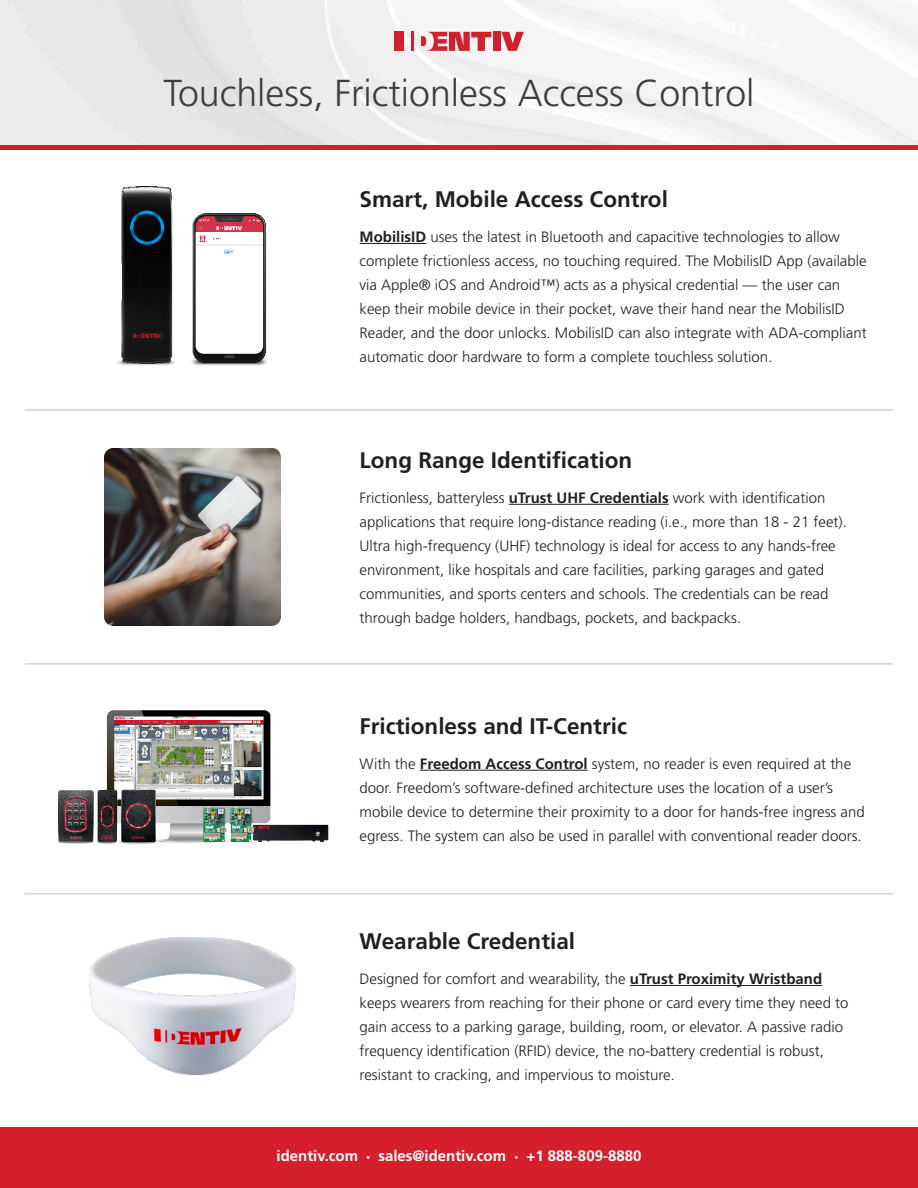
<style>
.page{position:relative;width:918px;height:1188px;background:#fff}
.page>*{position:absolute;margin:0;border:0;box-sizing:border-box;transform-origin:0 0}
.t1{font:300 37.5px "Frutiger LT Std";color:#3e3e3f}
.Section_Titles{font:700 22.5px "Frutiger LT Std";color:#231f20}
.Body_Paragraph{font:300 15px/24px "Frutiger LT Std";color:#231f20}
.t2{font:700 15px "Frutiger LT Std";color:#fff}
.s1{font-weight:700}
.s2{font-size:7.5px}
</style>
<div class="page">
<div style="left:0;top:1128px;width:918px;height:60px;background:#d5202b"></div>
<img style="left:0;top:0;width:918px;height:146px">
<hr style="left:25px;top:410px;width:868px;height:1px;background:#bcbdc0">
<hr style="left:25px;top:664px;width:868px;height:1px;background:#bcbdc0">
<hr style="left:25px;top:894px;width:868px;height:1px;background:#bcbdc0">
<hr style="left:360px;top:243px;width:66px;height:1px;background:#231f20">
<img style="left:117px;top:186px;width:150px;height:180px">
<hr style="left:509px;top:504px;width:160px;height:1px;background:#231f20">
<img style="left:104px;top:449px;width:177px;height:176px">
<hr style="left:420px;top:770px;width:168px;height:1px;background:#231f20">
<img style="left:57px;top:710px;width:272px;height:134px">
<hr style="left:630px;top:985px;width:192px;height:1px;background:#231f20">
<img style="left:89px;top:938px;width:207px;height:136px">
<svg style="left:501px;top:32px;width:23px;height:19px"></svg>
<div style="left:493px;top:32px;width:7px;height:19px;background:#d2202d"></div>
<svg style="left:421px;top:32px;width:70px;height:19px"></svg>
<hr style="left:411px;top:32px;width:3px;height:19px;background:#d2202d">
<div style="left:394px;top:32px;width:10px;height:19px;background:#d2202d"></div>
<hr style="left:0;top:146px;width:918px;height:4px;background:#d0202d">
<p class="t1" style="left:163px;top:71px;width:593px">Touchless, Frictionless Access Control</p>
<p class="Section_Titles" style="left:360px;top:186px;width:310px">Smart, Mobile Access Control</p>
<p class="Body_Paragraph" style="left:360px;top:225px;width:509px"><span class="s1">MobilisID</span> uses the latest in Bluetooth and capacitive technologies to allow complete frictionless access, no touching required. The MobilisID App (available via Apple® iOS and Android™) acts as a physical credential — the user can keep their mobile device in their pocket, wave their hand near the MobilisID Reader, and the door unlocks. MobilisID can also integrate with ADA-compliant automatic door hardware to form a complete touchless solution.</p>
<p class="Section_Titles" style="left:360px;top:447px;width:274px">Long Range Identification</p>
<p class="Body_Paragraph" style="left:360px;top:486px;width:489px">Frictionless, batteryless <span class="s1">uTrust UHF Credentials</span> work with identification applications that require long-distance reading (i.e., more than 18 - 21 feet).<br>Ultra high-frequency (UHF) technology is ideal for access to any hands-free environment, like hospitals and care facilities, parking garages and gated communities, and sports centers and schools. The credentials can be read through badge holders, handbags, pockets, and backpacks.</p>
<p class="Section_Titles" style="left:360px;top:713px;width:269px">Frictionless and IT-Centric</p>
<p class="Body_Paragraph" style="left:360px;top:752px;width:507px">With the <span class="s1">Freedom Access Control</span> system, no reader is even required at the door. Freedom’s software-defined architecture uses the location of a user’s mobile device to determine their proximity to a door for hands-free ingress and egress. The system can also be used in parallel with conventional reader doors.</p>
<p class="Section_Titles" style="left:360px;top:928px;width:217px">Wearable Credential</p>
<p class="Body_Paragraph" style="left:360px;top:967px;width:490px">Designed for comfort and wearability, the <span class="s1">uTrust Proximity Wristband </span>keeps wearers from reaching for their phone or card every time they need to gain access to a parking garage, building, room, or elevator. A passive radio frequency identification (RFID) device, the no-battery credential is robust, resistant to cracking, and impervious to moisture.</p>
<p class="t2" style="left:277px;top:1147px;width:366px">identiv.com <span class="s2">•</span> sales@identiv.com <span class="s2">•</span> +1 888-809-8880</p>
</div>
